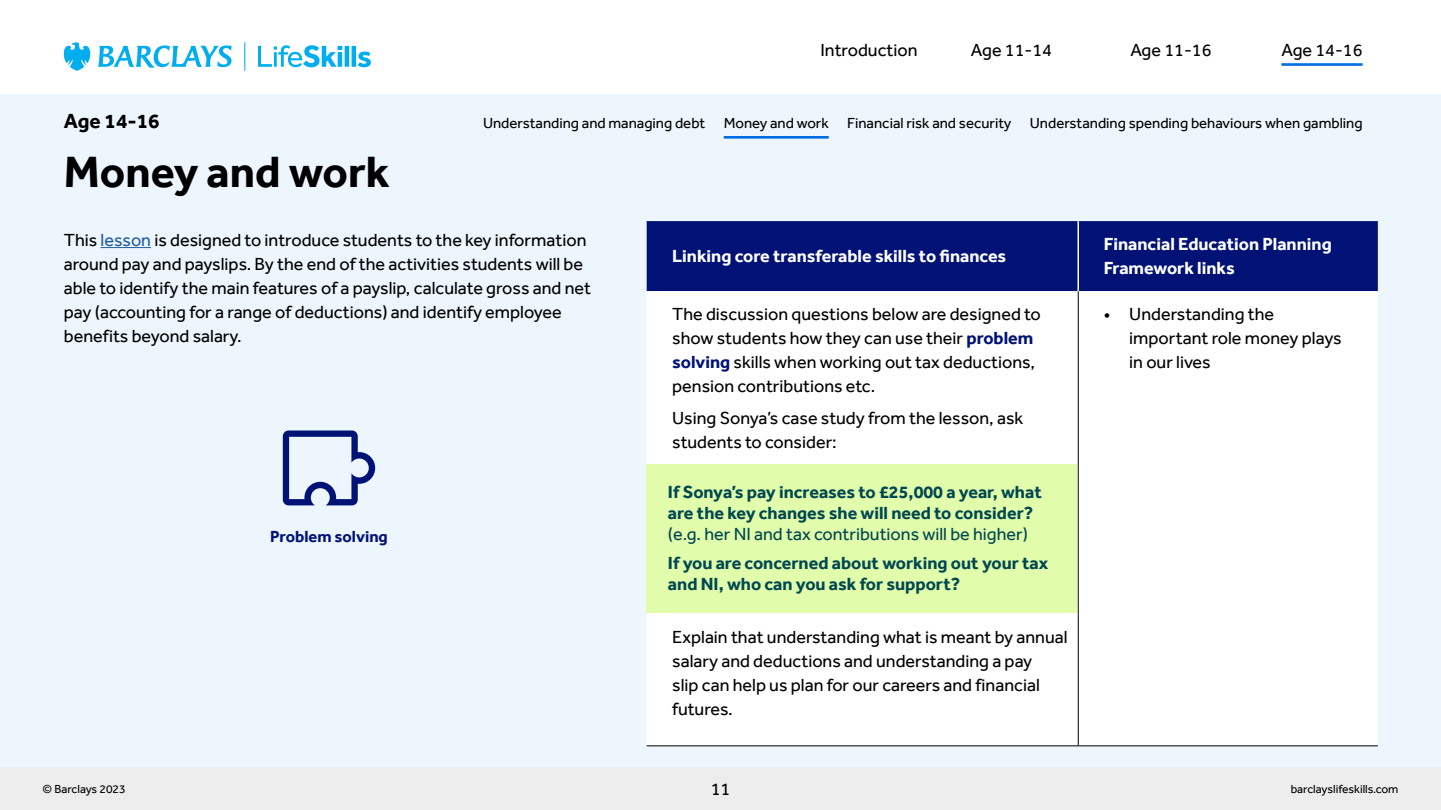
<style>
.page{position:relative;width:1441px;height:810px;background:#fff}
.page>*{position:absolute;margin:0;border:0;box-sizing:border-box;transform-origin:0 0}
.t1{font:700 45px "Effra";color:#000}
.t2{font:700 21px "Effra";color:#000}
.t3{font:18px/24px "Effra";color:#000}
.t4{font:700 18px/21px "Effra";color:#004750}
.t5{font:700 18px/24px "Effra";color:#fff}
.t6{font:18px "Effra";color:#004750}
.t7{font:700 16.5px "Effra";color:#001276}
.t8{font:15px "Effra";color:#000}
.t9{font:12px "Effra";color:#000}
.s1{color:#215e9e}
.s2{font-weight:700;color:#001276}
</style>
<div class="page">
<div style="left:0;top:94px;width:1440px;height:673px;background:#edf5fd"></div>
<div style="left:0;top:767px;width:1440px;height:43px;background:#ededee"></div>
<hr style="left:1281px;top:63px;width:81px;height:3px;background:#006de3">
<hr style="left:723px;top:136px;width:105px;height:3px;background:#006de3">
<svg style="left:64px;top:42px;width:307px;height:29px"></svg>
<hr style="left:100px;top:247px;width:51px;height:1px;background:#215e9e">
<div style="left:646px;top:221px;width:731px;height:70px;background:#001276"></div>
<div style="left:646px;top:291px;width:731px;height:454px;background:#fff"></div>
<hr style="left:646px;top:745px;width:432px;height:1px;background:#000">
<hr style="left:1078px;top:745px;width:299px;height:1px;background:#000">
<hr style="left:1077px;top:291px;width:1px;height:454px;background:#000">
<hr style="left:1077px;top:221px;width:1px;height:70px;background:#fff">
<div style="left:646px;top:465px;width:430px;height:148px;background:#e1fdac"></div>
<svg style="left:283px;top:431px;width:92px;height:74px"></svg>
<p class="t2" style="left:64px;top:108px;width:97px">Age 14-16</p>
<p class="t3" style="left:820px;top:37px;width:99px">Introduction</p>
<p class="t3" style="left:970px;top:37px;width:83px">Age 11-14</p>
<p class="t3" style="left:1130px;top:37px;width:83px">Age 11-16</p>
<p class="t3" style="left:1281px;top:37px;width:83px">Age 14-16</p>
<p class="t8" style="left:483px;top:114px;width:881px">Understanding and managing debt Money and work Financial risk and security Understanding spending behaviours when gambling</p>
<h1 class="t1" style="left:64px;top:145px;width:327px">Money and work</h1>
<p class="t3" style="left:64px;top:228px;width:528px">This <span class="s1">lesson</span> is designed to introduce students to the key information around pay and payslips. By the end of the activities students will be able to identify the main features of a payslip, calculate gross and net pay (accounting for a range of deductions) and identify employee benefits beyond salary.</p>
<p class="t7" style="left:270px;top:526px;width:119px">Problem solving</p>
<p class="t5" style="left:672px;top:244px;width:335px">Linking core transferable skills to finances</p>
<p class="t5" style="left:1103px;top:232px;width:229px">Financial Education Planning<br>Framework links</p>
<p class="t3" style="left:672px;top:302px;width:370px">The discussion questions below are designed to show students how they can use their <span class="s2">problem solving</span> skills when working out tax deductions, pension contributions etc.</p>
<p class="t3" style="left:672px;top:406px;width:353px">Using Sonya’s case study from the lesson, ask students to consider:</p>
<p class="t3" style="left:1129px;top:302px;width:214px;text-indent:-26px">• Understanding the important role money plays in our lives</p>
<p class="t4" style="left:668px;top:481px;width:375px">If Sonya’s pay increases to £25,000 a year, what are the key changes she will need to consider?</p>
<p class="t6" style="left:668px;top:523px;width:361px">(e.g. her NI and tax contributions will be higher)</p>
<p class="t4" style="left:668px;top:553px;width:382px">If you are concerned about working out your tax and NI, who can you ask for support?</p>
<p class="t3" style="left:672px;top:625px;width:397px">Explain that understanding what is meant by annual salary and deductions and understanding a pay<br>slip can help us plan for our careers and financial futures.</p>
<p class="t9" style="left:43px;top:782px;width:85px">© Barclays 2023</p>
<p class="t3" style="left:710px;top:777px;width:21px">11</p>
<p class="t9" style="left:1290px;top:782px;width:109px">barclayslifeskills.com</p>
</div>
